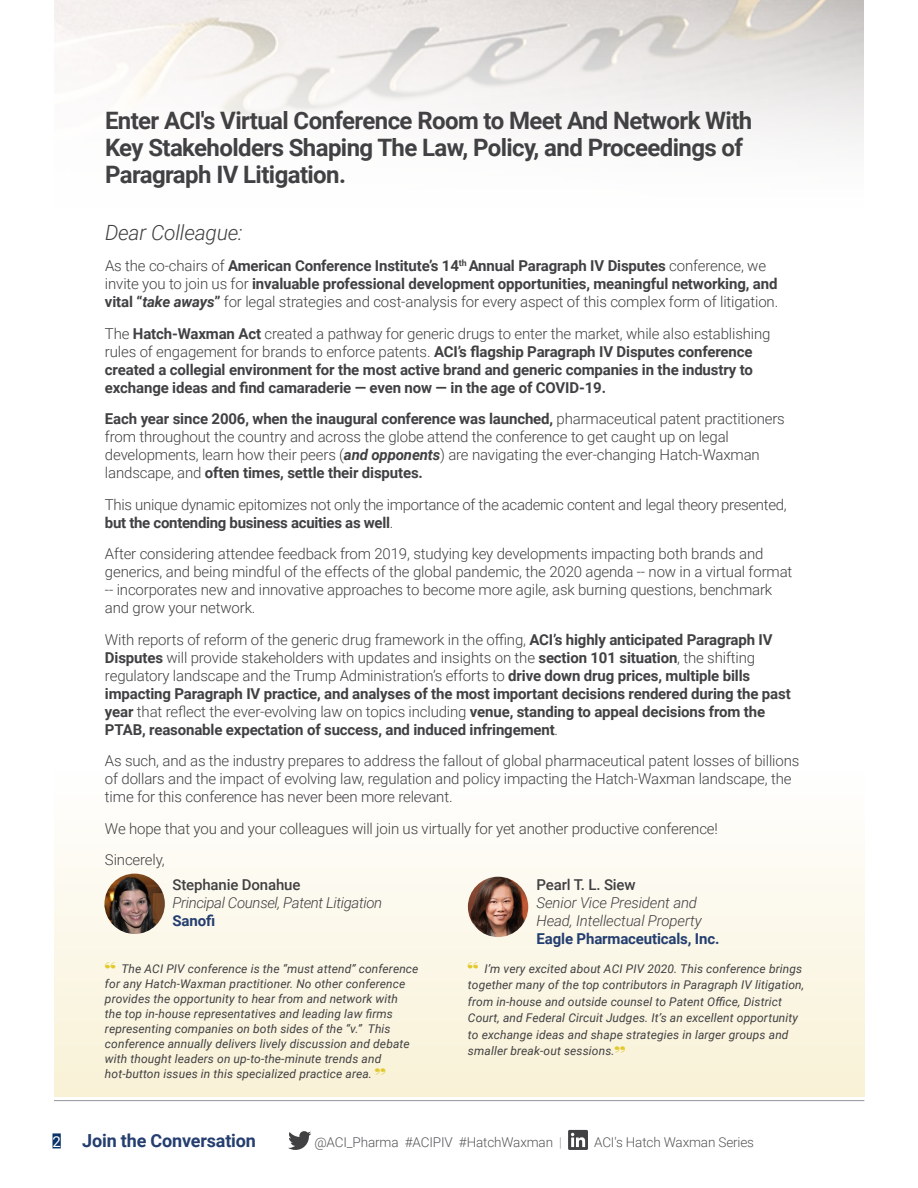
<style>
.page{position:relative;width:918px;height:1188px;background:#fff}
.page>*{position:absolute;margin:0;border:0;box-sizing:border-box;transform-origin:0 0}
.t1{font:700 24px/27px "Roboto";letter-spacing:-.025em;color:#414042}
.t2{font:italic 300 21px "Roboto";letter-spacing:-.01em;color:#414042}
.t3{font:700 18px "Roboto";letter-spacing:-.01em;color:#243e70}
.t4{font:700 15px/18px "Roboto";letter-spacing:-.01em;color:#414042}
.t5{font:300 15px/18px "Roboto";letter-spacing:-.01em;color:#414042}
.t6{font:italic 300 15px/18px "Roboto";letter-spacing:-.01em;color:#414042}
.t7{font:700 15px "Roboto";letter-spacing:-.01em;color:#243e70}
.t8{font:500 15px "Roboto";letter-spacing:-.01em;color:#414042}
.t9{font:300 13.5px "Roboto";letter-spacing:-.01em;color:#565659}
.t10{font:italic 12px/15px "Roboto";letter-spacing:.01em;color:#414042}
.s1{font-weight:300}
.s2{font-style:italic}
.s3{font-weight:700}
.s4{font-weight:700;font-style:italic}
.s5{font-family:"Boston";font-weight:900;font-style:normal;font-size:18px;color:#e2c92b}
.s6{font-weight:400;font-size:15px;color:#fff}
.s7{font-weight:100}
</style>
<div class="page">
<hr style="left:54px;top:1100px;width:810px;height:1px;background:#939598">
<div style="left:52px;top:1133px;width:9px;height:15px;background:#093266"></div>
<svg style="left:288px;top:1131px;width:23px;height:19px"></svg>
<svg style="left:568px;top:1130px;width:20px;height:20px"></svg>
<div style="left:54px;top:770px;width:810px;height:326px;background:linear-gradient(to bottom,#fefefe,#f9f2d7)"></div>
<img style="left:54px;top:0;width:810px;height:142px">
<img style="left:104px;top:874px;width:61px;height:60px;border-radius:30px">
<img style="left:468px;top:877px;width:60px;height:60px;border-radius:30px">
<h1 class="t1" style="left:105px;top:106px;width:649px">Enter ACI's Virtual Conference Room to Meet And Network With<br>Key Stakeholders Shaping The Law, Policy, and Proceedings of<br>Paragraph IV Litigation.</h1>
<h2 class="t2" style="left:105px;top:217px;width:139px">Dear Colleague:</h2>
<p class="t4" style="left:105px;top:256px;width:675px"><span class="s1">As the co-chairs of</span> American Conference Institute’s 14<sup>th</sup> Annual Paragraph IV Disputes <span class="s1">conference, we invite you to join us for</span> invaluable professional development opportunities, meaningful networking, and vital “<span class="s2">take aways</span>” <span class="s1">for legal strategies and cost-analysis for every aspect of this complex form of litigation.</span></p>
<p class="t4" style="left:105px;top:324px;width:667px"><span class="s1">The</span> Hatch-Waxman Act <span class="s1">created a pathway for generic drugs to enter the market, while also establishing rules of engagement for brands to enforce patents.</span> ACI’s flagship Paragraph IV Disputes conference created a collegial environment for the most active brand and generic companies in the industry to exchange ideas and find camaraderie — even now — in the age of COVID-19.</p>
<p class="t5" style="left:105px;top:409px;width:681px"><span class="s3">Each year since 2006, when the inaugural conference was launched,</span> pharmaceutical patent practitioners from throughout the country and across the globe attend the conference to get caught up on legal developments, learn how their peers (<span class="s4">and opponents</span>) are navigating the ever-changing Hatch-Waxman landscape, and <span class="s3">often times, settle their disputes.</span></p>
<p class="t5" style="left:105px;top:495px;width:683px">This unique dynamic epitomizes not only the importance of the academic content and legal theory presented, <span class="s3">but the contending business acuities as well</span>.</p>
<p class="t5" style="left:105px;top:544px;width:689px">After considering attendee feedback from 2019, studying key developments impacting both brands and generics, and being mindful of the effects of the global pandemic, the 2020 agenda -- now in a virtual format -- incorporates new and innovative approaches to become more agile, ask burning questions, benchmark and grow your network.</p>
<p class="t4" style="left:105px;top:630px;width:687px"><span class="s1">With reports of reform of the generic drug framework in the offing,</span> ACI’s highly anticipated Paragraph IV Disputes <span class="s1">will provide stakeholders with updates and insights on the</span> section 101 situation<span class="s1">, the shifting regulatory landscape and the Trump Administration’s efforts to</span> drive down drug prices, multiple bills impacting Paragraph IV practice, and analyses of the most important decisions rendered during the past year <span class="s1">that reflect the ever-evolving law on topics including</span> venue, standing to appeal decisions from the PTAB, reasonable expectation of success, and induced infringement<span class="s1">.</span></p>
<p class="t5" style="left:105px;top:751px;width:696px">As such, and as the industry prepares to address the fallout of global pharmaceutical patent losses of billions of dollars and the impact of evolving law, regulation and policy impacting the Hatch-Waxman landscape, the time for this conference has never been more relevant.</p>
<p class="t5" style="left:105px;top:812px;width:614px;line-height:31.5px">We hope that you and your colleagues will join us virtually for yet another productive conference!<br>Sincerely,</p>
<p class="t8" style="left:172px;top:874px;width:130px">Stephanie Donahue</p>
<p class="t6" style="left:172px;top:893px;width:211px">Principal Counsel, Patent Litigation</p>
<p class="t7" style="left:172px;top:910px;width:44px">Sanofi</p>
<p class="t8" style="left:537px;top:874px;width:101px">Pearl T. L. Siew</p>
<p class="t6" style="left:537px;top:893px;width:167px">Senior Vice President and<br>Head, Intellectual Property</p>
<p class="t7" style="left:537px;top:928px;width:184px">Eagle Pharmaceuticals, Inc.</p>
<p class="t10" style="left:105px;top:961px;width:315px"><span class="s5">“</span> The ACI PIV conference is the “must attend” conference for any Hatch-Waxman practitioner. No other conference provides the opportunity to hear from and network with<br>the top in-house representatives and leading law firms representing companies on both sides of the “v.” This conference annually delivers lively discussion and debate with thought leaders on up-to-the-minute trends and hot-button issues in this specialized practice area. <span class="s5">”</span></p>
<p class="t10" style="left:468px;top:960px;width:338px;line-height:16.5px"><span class="s5">“</span> I’m very excited about ACI PIV 2020. This conference brings together many of the top contributors in Paragraph IV litigation, from in-house and outside counsel to Patent Office, District Court, and Federal Circuit Judges. It’s an excellent opportunity to exchange ideas and shape strategies in larger groups and smaller break-out sessions.<span class="s5">”</span></p>
<p class="t3" style="left:52px;top:1128px;width:205px"><span class="s6">2</span> Join the Conversation</p>
<p class="t9" style="left:314px;top:1133px;width:249px">@ACI_Pharma #ACIPIV #HatchWaxman <span class="s7">|</span></p>
<p class="t9" style="left:594px;top:1133px;width:162px">ACI's Hatch Waxman Series</p>
</div>
